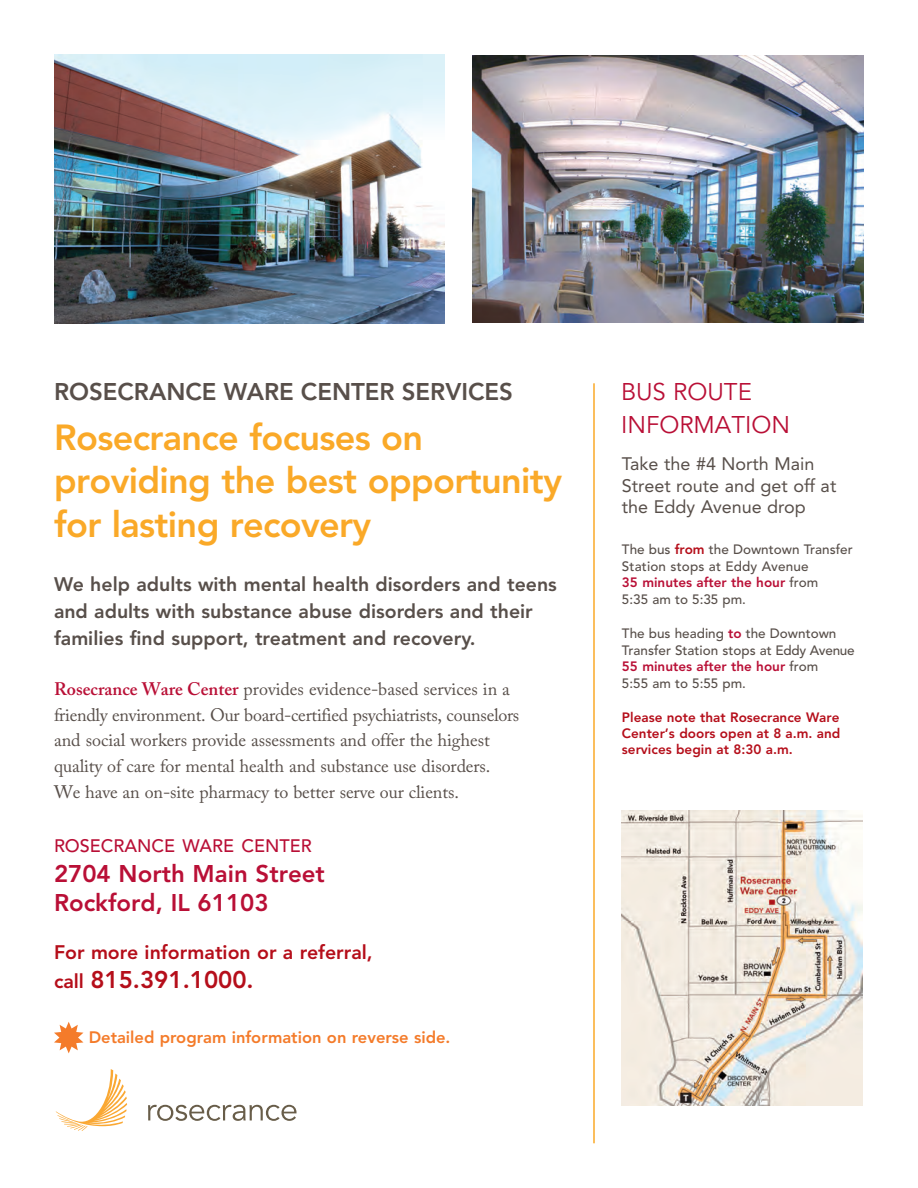
<style>
.page{position:relative;width:918px;height:1188px;background:#fff}
.page>*{position:absolute;margin:0;border:0;box-sizing:border-box;transform-origin:0 0}
.t1{font:800 36px/43.5px "Avenir LT Pro";letter-spacing:-.02em;color:#faa928}
.t2{font:800 24px/28.8px "Avenir LT Pro";color:#b90f36}
.t3{font:800 24px "Avenir";color:#584f4a}
.t4{font:24px/33px "Avenir LT Pro";color:#b90f36}
.t5{font:800 24px "Avenir";color:#b50e1a}
.t6{font:800 19.5px/27px "Avenir";color:#584f4a}
.t7{font:800 19.5px "Avenir";color:#b50e1a}
.t8{font:18px/25.5px "Adobe Caslon Pro";letter-spacing:-.005em;color:#584f4a}
.t9{font:18px/21.6px "Avenir";color:#584f4a}
.t10{font:500 18px "Avenir";color:#b90f36}
.t11{font:800 16.5px "Avenir";color:#f47b2a}
.t12{font:500 13.5px/16.8px "Avenir";color:#584f4a}
.t13{font:800 13.5px/16.2px "Avenir LT Pro";color:#b50e1a;text-align:justify}
.t14{font:800 13.5px "Avenir LT Pro";color:#b90f36}
.s1{font-weight:600;color:#b90f36}
.s2{font-size:19.5px}
.s3{font-family:"Avenir LT Pro";font-weight:800;color:#b50e1a}
.s4{font-family:"Avenir";font-weight:500;color:#584f4a}
.s5{font-family:"Avenir LT Pro";font-weight:800;color:#b90f36}
</style>
<div class="page">
<svg style="left:148px;top:1105px;width:149px;height:16px"></svg>
<svg style="left:56px;top:1069px;width:71px;height:62px"></svg>
<img style="left:54px;top:54px;width:391px;height:270px">
<svg style="left:54px;top:1022px;width:29px;height:31px"></svg>
<img style="left:472px;top:56px;width:392px;height:267px">
<hr style="left:593px;top:383px;width:2px;height:760px;background:#faa928">
<img style="left:622px;top:810px;width:241px;height:295px">
<h2 class="t3" style="left:54px;top:382px;width:460px">ROSECRANCE WARE CENTER SERVICES</h2>
<h1 class="t1" style="left:54px;top:419px;width:510px">Rosecrance focuses on providing the best opportunity for lasting recovery</h1>
<p class="t6" style="left:54px;top:572px;width:504px">We help adults with mental health disorders and teens and adults with substance abuse disorders and their families find support, treatment and recovery.</p>
<p class="t8" style="left:54px;top:679px;width:467px"><span class="s1">Rosecrance Ware Center</span> provides evidence-based services in a friendly environment. Our board-certified psychiatrists, counselors and social workers provide assessments and offer the highest quality of care for mental health and substance use disorders.<br>We have an on-site pharmacy to better serve our clients.</p>
<p class="t10" style="left:54px;top:839px;width:259px">ROSECRANCE WARE CENTER</p>
<h2 class="t2" style="left:54px;top:862px;width:272px">2704 North Main Street<br>Rockford, IL 61103</h2>
<p class="t7" style="left:54px;top:944px;width:320px">For more information or a referral,</p>
<h2 class="t5" style="left:54px;top:969px;width:201px"><span class="s2">call</span> 815.391.1000.</h2>
<p class="t11" style="left:89px;top:1030px;width:363px">Detailed program information on reverse side.</p>
<h2 class="t4" style="left:621px;top:378px;width:171px">BUS ROUTE<br>INFORMATION</h2>
<p class="t9" style="left:622px;top:454px;width:216px">Take the #4 North Main<br>Street route and get off at the Eddy Avenue drop</p>
<p class="t12" style="left:622px;top:542px;width:232px">The bus <span class="s3">from</span> the Downtown Transfer<br>Station stops at Eddy Avenue</p>
<p class="t14" style="left:622px;top:578px;width:198px">35 minutes after the hour <span class="s4">from</span></p>
<p class="t12" style="left:622px;top:592px;width:126px">5:35 am to 5:35 pm.</p>
<p class="t12" style="left:622px;top:626px;width:234px">The bus heading <span class="s5">to</span> the Downtown<br>Transfer Station stops at Eddy Avenue</p>
<p class="t14" style="left:622px;top:662px;width:198px">55 minutes after the hour <span class="s4">from</span></p>
<p class="t12" style="left:622px;top:676px;width:126px">5:55 am to 5:55 pm.</p>
<p class="t13" style="left:622px;top:711px;width:220px">Please note that Rosecrance Ware Center’s doors open at 8 a.m. and services begin at 8:30 a.m.</p>
</div>
